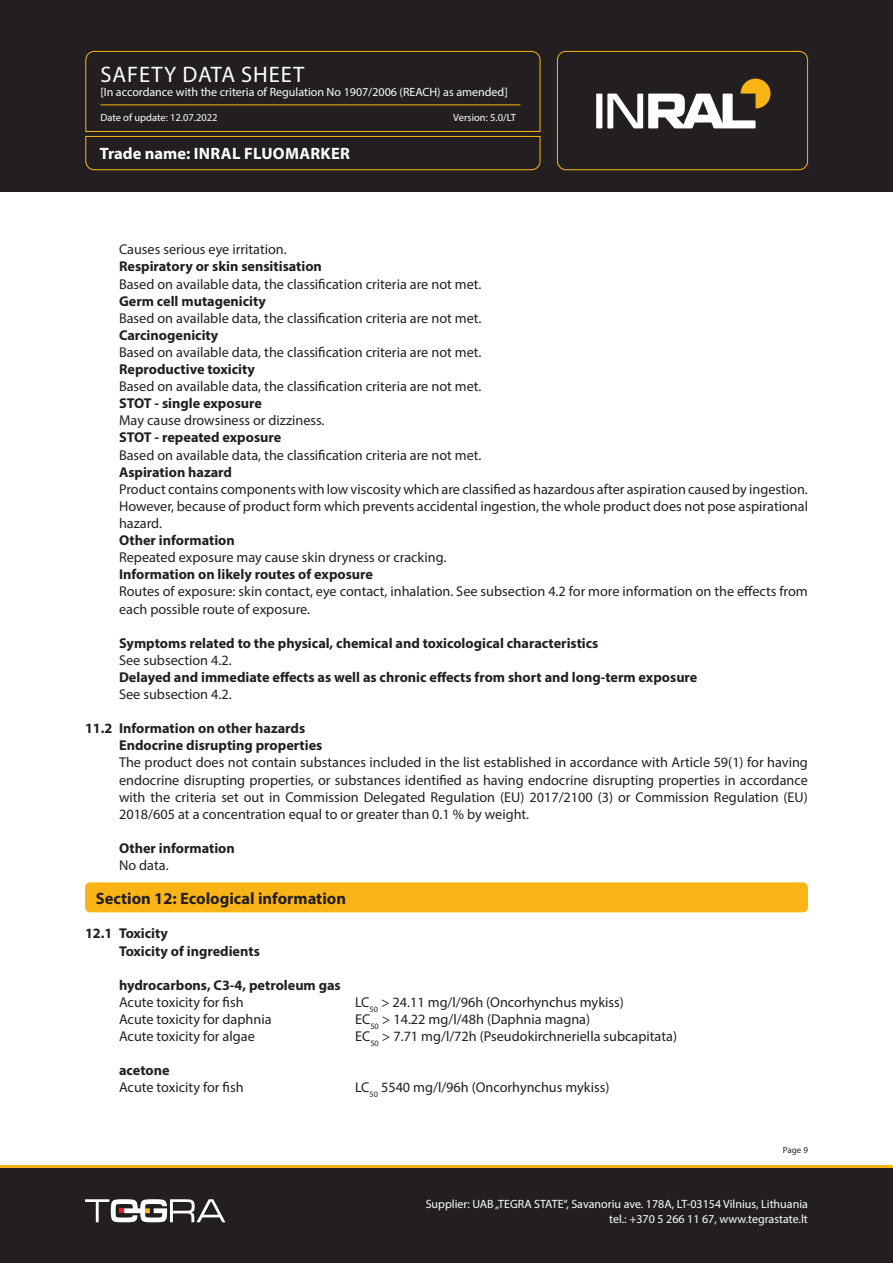
<style>
.page{position:relative;width:893px;height:1263px;background:#fff}
.page>*{position:absolute;margin:0;border:0;box-sizing:border-box;transform-origin:0 0}
.t1{font:22.5px "Myriad Pro";letter-spacing:.04em;color:#fff}
.Skyrius_baltas{font:700 16.5px "Myriad Pro";color:#231f20}
.t2{font:700 16.5px "Myriad Pro";letter-spacing:.02em;color:#fff}
.Tekstas_paprastas_Bo{font:14.25px/17.1px "Myriad Pro";color:#231f20;text-align:justify}
.Tekstas_paprastas_Bo-2{font:700 14.25px "Myriad Pro";color:#231f20}
.t3{font:12px/14.4px "Myriad Pro";color:#fff;text-align:right}
.t4{font:10.5px "Myriad Pro";color:#fff}
.t5{font:9px "Myriad Pro";color:#231f20}
</style>
<div class="page">
<div style="left:0;top:1165px;width:893px;height:98px;background:#231f20"></div>
<div style="left:0;top:0;width:893px;height:191px;background:#231f20"></div>
<svg style="left:85px;top:51px;width:456px;height:119px"></svg>
<div style="left:557px;top:51px;width:251px;height:119px;border:1px solid #fbb416;border-radius:9px"></div>
<hr style="left:100px;top:104px;width:420px;height:1px;background:#fbb416">
<svg style="left:85px;top:1199px;width:140px;height:23px"></svg>
<div style="left:596px;top:94px;width:6px;height:34px;background:#fff"></div>
<svg style="left:607px;top:79px;width:163px;height:49px"></svg>
<hr style="left:0;top:1165px;width:893px;height:2px;background:#fbb416">
<div style="left:85px;top:882px;width:723px;height:30px;background:#fbb416;border-radius:5px"></div>
<h1 class="t1" style="left:101px;top:60px;width:205px">SAFETY DATA SHEET</h1>
<p class="t3" style="left:100px;top:85px;width:409px">[In accordance with the criteria of Regulation No 1907/2006 (REACH) as amended]</p>
<p class="t4" style="left:100px;top:111px;width:119px">Date of update: 12.07.2022</p>
<p class="t4" style="left:453px;top:111px;width:64px">Version: 5.0/LT</p>
<p class="t2" style="left:100px;top:142px;width:252px">Trade name: INRAL FLUOMARKER</p>
<p class="Tekstas_paprastas_Bo" style="left:119px;top:241px;width:169px">Causes serious eye irritation.</p>
<p class="Tekstas_paprastas_Bo-2" style="left:119px;top:257px;width:204px">Respiratory or skin sensitisation</p>
<p class="Tekstas_paprastas_Bo" style="left:119px;top:275px;width:364px">Based on available data, the classification criteria are not met.</p>
<p class="Tekstas_paprastas_Bo-2" style="left:119px;top:292px;width:148px">Germ cell mutagenicity</p>
<p class="Tekstas_paprastas_Bo" style="left:119px;top:309px;width:364px">Based on available data, the classification criteria are not met.</p>
<p class="Tekstas_paprastas_Bo-2" style="left:119px;top:326px;width:101px">Carcinogenicity</p>
<p class="Tekstas_paprastas_Bo" style="left:119px;top:343px;width:364px">Based on available data, the classification criteria are not met.</p>
<p class="Tekstas_paprastas_Bo-2" style="left:119px;top:360px;width:137px">Reproductive toxicity</p>
<p class="Tekstas_paprastas_Bo" style="left:119px;top:378px;width:364px">Based on available data, the classification criteria are not met.</p>
<p class="Tekstas_paprastas_Bo-2" style="left:119px;top:394px;width:145px">STOT - single exposure</p>
<p class="Tekstas_paprastas_Bo" style="left:119px;top:412px;width:207px">May cause drowsiness or dizziness.</p>
<p class="Tekstas_paprastas_Bo-2" style="left:119px;top:428px;width:164px">STOT - repeated exposure</p>
<p class="Tekstas_paprastas_Bo" style="left:119px;top:446px;width:364px">Based on available data, the classification criteria are not met.</p>
<p class="Tekstas_paprastas_Bo-2" style="left:119px;top:463px;width:115px">Aspiration hazard</p>
<p class="Tekstas_paprastas_Bo" style="left:119px;top:480px;width:690px">Product contains components with low viscosity which are classified as hazardous after aspiration caused by ingestion.<br>However, because of product form which prevents accidental ingestion, the whole product does not pose aspirational hazard.</p>
<p class="Tekstas_paprastas_Bo-2" style="left:119px;top:531px;width:117px">Other information</p>
<p class="Tekstas_paprastas_Bo" style="left:119px;top:549px;width:329px">Repeated exposure may cause skin dryness or cracking.</p>
<p class="Tekstas_paprastas_Bo-2" style="left:119px;top:565px;width:256px">Information on likely routes of exposure</p>
<p class="Tekstas_paprastas_Bo" style="left:119px;top:583px;width:690px">Routes of exposure: skin contact, eye contact, inhalation. See subsection 4.2 for more information on the effects from each possible route of exposure.</p>
<p class="Tekstas_paprastas_Bo-2" style="left:119px;top:634px;width:481px">Symptoms related to the physical, chemical and toxicological characteristics</p>
<p class="Tekstas_paprastas_Bo" style="left:119px;top:651px;width:114px">See subsection 4.2.</p>
<p class="Tekstas_paprastas_Bo-2" style="left:119px;top:668px;width:580px">Delayed and immediate effects as well as chronic effects from short and long-term exposure</p>
<p class="Tekstas_paprastas_Bo" style="left:119px;top:685px;width:114px">See subsection 4.2.</p>
<p class="Tekstas_paprastas_Bo-2" style="left:85px;top:719px;width:222px">11.2 Information on other hazards</p>
<p class="Tekstas_paprastas_Bo-2" style="left:119px;top:736px;width:205px">Endocrine disrupting properties</p>
<p class="Tekstas_paprastas_Bo" style="left:119px;top:754px;width:690px">The product does not contain substances included in the list established in accordance with Article 59(1) for having endocrine disrupting properties, or substances identified as having endocrine disrupting properties in accordance with the criteria set out in Commission Delegated Regulation (EU) 2017/2100 (3) or Commission Regulation (EU)<br>2018/605 at a concentration equal to or greater than 0.1 % by weight.</p>
<p class="Tekstas_paprastas_Bo-2" style="left:119px;top:839px;width:117px">Other information</p>
<p class="Tekstas_paprastas_Bo" style="left:119px;top:856px;width:51px">No data.</p>
<p class="Skyrius_baltas" style="left:96px;top:887px;width:252px">Section 12: Ecological information</p>
<p class="Tekstas_paprastas_Bo-2" style="left:85px;top:924px;width:84px">12.1 Toxicity</p>
<p class="Tekstas_paprastas_Bo-2" style="left:119px;top:941px;width:142px">Toxicity of ingredients</p>
<p class="Tekstas_paprastas_Bo-2" style="left:119px;top:976px;width:223px">hydrocarbons, C3-4, petroleum gas</p>
<p class="Tekstas_paprastas_Bo" style="left:119px;top:993px;width:126px">Acute toxicity for fish</p>
<p class="Tekstas_paprastas_Bo" style="left:355px;top:993px;width:270px">LC<sub>50</sub> &gt; 24.11 mg/l/96h (Oncorhynchus mykiss)</p>
<p class="Tekstas_paprastas_Bo" style="left:119px;top:1010px;width:154px">Acute toxicity for daphnia</p>
<p class="Tekstas_paprastas_Bo" style="left:355px;top:1010px;width:237px">EC<sub>50</sub> &gt; 14.22 mg/l/48h (Daphnia magna)</p>
<p class="Tekstas_paprastas_Bo" style="left:119px;top:1027px;width:137px">Acute toxicity for algae</p>
<p class="Tekstas_paprastas_Bo" style="left:355px;top:1027px;width:323px">EC<sub>50</sub> &gt; 7.71 mg/l/72h (Pseudokirchneriella subcapitata)</p>
<p class="Tekstas_paprastas_Bo-2" style="left:119px;top:1061px;width:52px">acetone</p>
<p class="Tekstas_paprastas_Bo" style="left:119px;top:1079px;width:126px">Acute toxicity for fish</p>
<p class="Tekstas_paprastas_Bo" style="left:355px;top:1079px;width:256px">LC<sub>50</sub> 5540 mg/l/96h (Oncorhynchus mykiss)</p>
<p class="t5" style="left:783px;top:1144px;width:26px">Page 9</p>
<p class="t3" style="left:426px;top:1197px;width:384px">Supplier: UAB „TEGRA STATE“, Savanoriu ave. 178A, LT-03154 Vilnius, Lithuania tel.: +370 5 266 11 67, www.tegrastate.lt</p>
</div>
